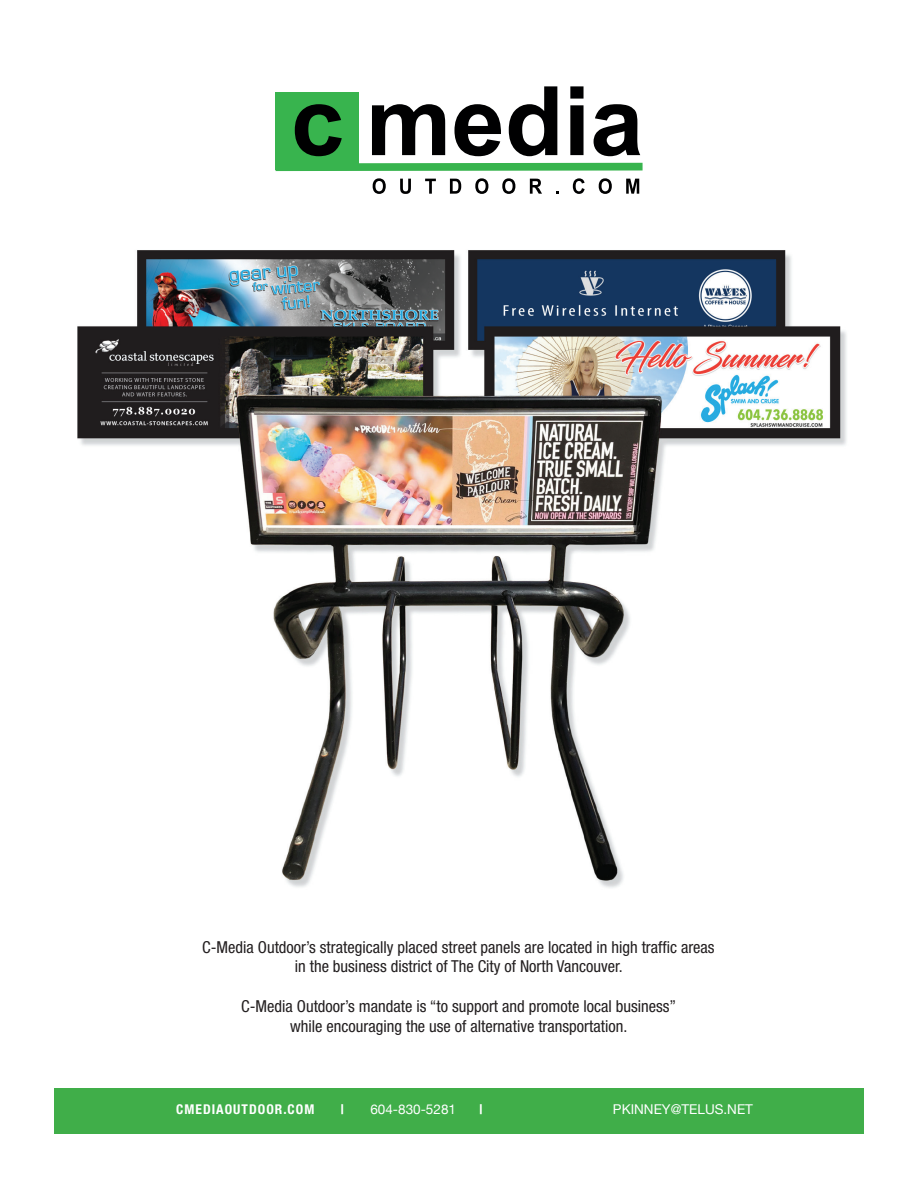
<style>
.page{position:relative;width:918px;height:1188px;background:#fff}
.page>*{position:absolute;margin:0;border:0;box-sizing:border-box;transform-origin:0 0}
.t1{font:condensed 16.5px/19.8px "Helvetica Neue";color:#231f20;text-align:center}
.t2{font:13.5px "Helvetica Neue";color:#fff}
.t3{font:700 condensed 13.5px "Helvetica Neue";letter-spacing:.075em;color:#fff}
</style>
<div class="page">
<svg style="left:373px;top:178px;width:13px;height:16px"></svg>
<svg style="left:400px;top:179px;width:11px;height:15px"></svg>
<svg style="left:425px;top:179px;width:11px;height:15px"></svg>
<svg style="left:450px;top:179px;width:11px;height:15px"></svg>
<svg style="left:475px;top:178px;width:13px;height:16px"></svg>
<svg style="left:502px;top:178px;width:13px;height:16px"></svg>
<svg style="left:530px;top:179px;width:12px;height:15px"></svg>
<svg style="left:573px;top:178px;width:12px;height:16px"></svg>
<svg style="left:599px;top:178px;width:13px;height:16px"></svg>
<svg style="left:626px;top:179px;width:13px;height:15px"></svg>
<div style="left:275px;top:93px;width:84px;height:77px;background:#38b44e"></div>
<svg style="left:276px;top:163px;width:367px;height:8px"></svg>
<svg style="left:295px;top:104px;width:47px;height:52px"></svg>
<svg style="left:372px;top:104px;width:73px;height:51px"></svg>
<svg style="left:454px;top:104px;width:47px;height:52px"></svg>
<svg style="left:509px;top:86px;width:48px;height:70px"></svg>
<svg style="left:570px;top:86px;width:14px;height:69px"></svg>
<svg style="left:594px;top:104px;width:46px;height:52px"></svg>
<img style="left:77px;top:250px;width:770px;height:638px">
<div style="left:54px;top:1089px;width:810px;height:45px;background:#40ae49"></div>
<p class="t1" style="left:202px;top:937px;width:514px">C-Media Outdoor’s strategically placed street panels are located in high traffic areas in the business district of The City of North Vancouver.</p>
<p class="t1" style="left:241px;top:996px;width:437px">C-Media Outdoor’s mandate is “to support and promote local business” while encouraging the use of alternative transportation.</p>
<p class="t2" style="left:370px;top:1101px;width:87px">604-830-5281</p>
<p class="t2" style="left:613px;top:1101px;width:142px">PKINNEY@TELUS.NET</p>
<p class="t3" style="left:176px;top:1101px;width:140px">CMEDIAOUTDOOR.COM</p>
<p class="t3" style="left:341px;top:1101px;width:4px">|</p>
<p class="t3" style="left:479px;top:1101px;width:4px">|</p>
</div>
